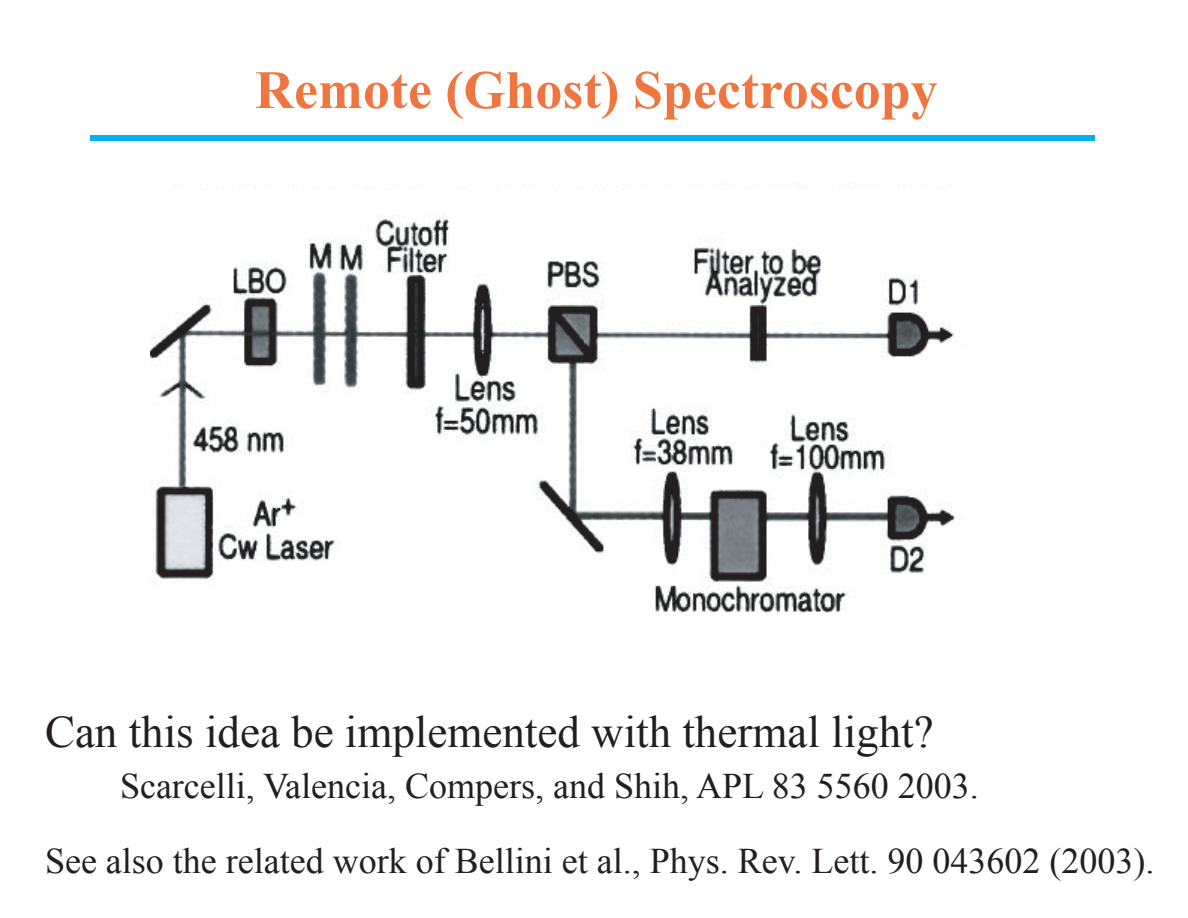
<style>
.page{position:relative;width:1188px;height:918px;background:#fff}
.page>*{position:absolute;margin:0;border:0;box-sizing:border-box;transform-origin:0 0}
.t1{font:700 54px "Times New Roman";color:#ef7640}
.t2{font:45px "Times New Roman";color:#231f20}
.t3{font:36px/75px "Times New Roman";color:#231f20}
</style>
<div class="page">
<div style="left:90px;top:135px;width:1005px;height:6px;background:#00b2ef"></div>
<img style="left:150px;top:184px;width:806px;height:429px">
<h1 class="t1" style="left:255px;top:59px;width:684px">Remote (Ghost) Spectroscopy</h1>
<p class="t2" style="left:45px;top:706px;width:890px">Can this idea be implemented with thermal light?</p>
<p class="t3" style="left:45px;top:748px;width:1111px;text-indent:75px">Scarcelli, Valencia, Compers, and Shih, APL 83 5560 2003.<br>See also the related work of Bellini et al., Phys. Rev. Lett. 90 043602 (2003).</p>
</div>
